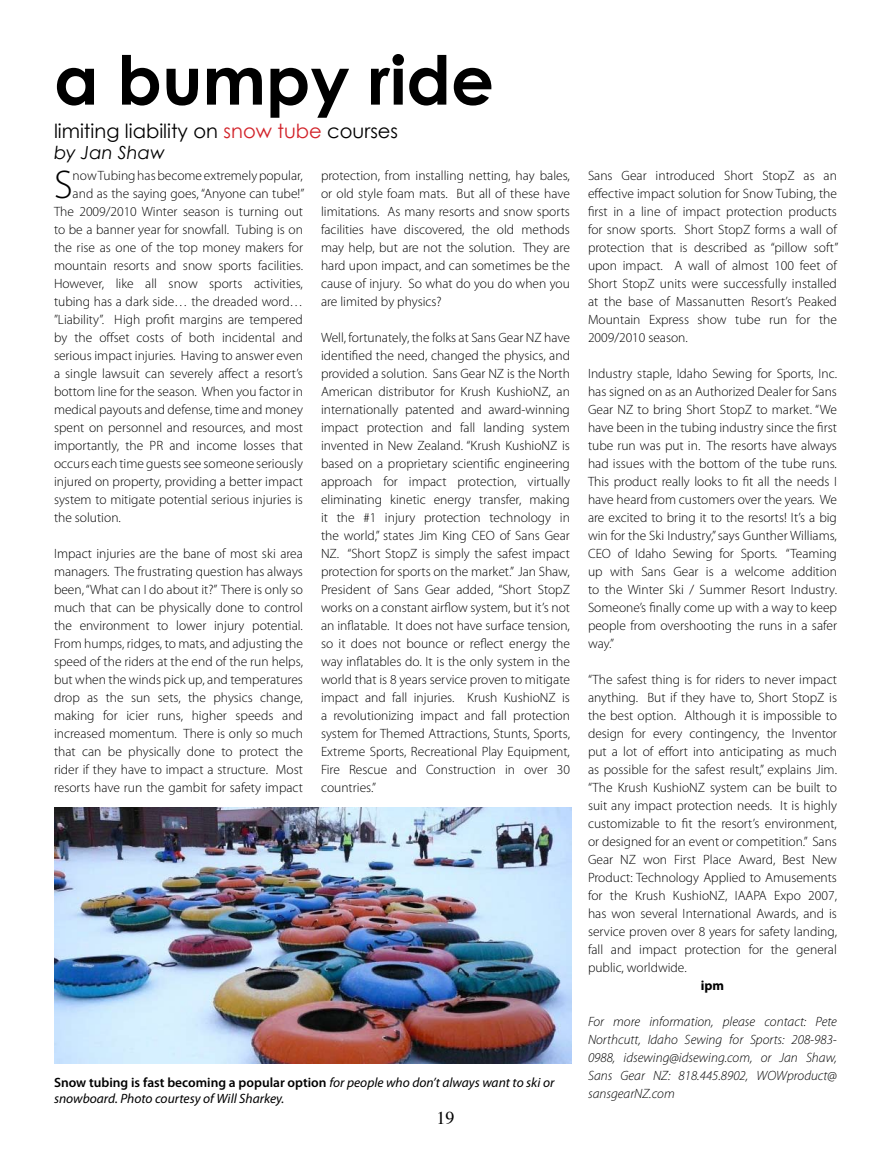
<style>
.page{position:relative;width:891px;height:1161px;background:#fff}
.page>*{position:absolute;margin:0;border:0;box-sizing:border-box;transform-origin:0 0}
.t1{font:700 67.5px "Century Gothic";color:#000}
.t2{font:300 40.2px "Myriad Pro";color:#000}
.t3{font:19.5px "Century Gothic";color:#000}
.t4{font:italic 18px "Century Gothic";color:#000}
.t5{font:18px "Times";color:#000}
.t6{font:300 13.5px/18px "Myriad Pro";color:#000;text-align:justify}
.t7{font:italic 300 13.5px/18px "Myriad Pro";color:#000;text-align:justify}
.t8{font:italic 13.5px/16.2px "Myriad Pro";color:#000}
.t9{font:700 13.5px "Myriad Pro";color:#000}
.s1{color:#d2232a}
.s2{font-weight:600;font-style:normal}
</style>
<div class="page">
<img style="left:54px;top:807px;width:518px;height:257px">
<h1 class="t1" style="left:54px;top:38px;width:442px">a bumpy ride</h1>
<h3 class="t3" style="left:54px;top:119px;width:346px">limiting liability on <span class="s1">snow tube</span> courses</h3>
<h3 class="t4" style="left:54px;top:142px;width:113px">by Jan Shaw</h3>
<h2 class="t2" style="left:54px;top:160px;width:20px">S</h2>
<p class="t6" style="left:73px;top:166px;width:232px">now Tubing has become extremely popular,</p>
<p class="t6" style="left:73px;top:184px;width:233px">and as the saying goes, “Anyone can tube!”</p>
<p class="t6" style="left:54px;top:202px;width:251px">The 2009/2010 Winter season is turning out</p>
<p class="t6" style="left:54px;top:220px;width:250px">to be a banner year for snowfall. Tubing is on</p>
<p class="t6" style="left:54px;top:238px;width:251px">the rise as one of the top money makers for</p>
<p class="t6" style="left:54px;top:256px;width:251px">mountain resorts and snow sports facilities.</p>
<p class="t6" style="left:54px;top:274px;width:251px">However, like all snow sports activities,</p>
<p class="t6" style="left:54px;top:292px;width:251px">tubing has a dark side… the dreaded word…</p>
<p class="t6" style="left:54px;top:310px;width:250px">”Liability”. High profit margins are tempered</p>
<p class="t6" style="left:54px;top:328px;width:251px">by the offset costs of both incidental and</p>
<p class="t6" style="left:54px;top:346px;width:251px">serious impact injuries. Having to answer even</p>
<p class="t6" style="left:54px;top:364px;width:251px">a single lawsuit can severely affect a resort’s</p>
<p class="t6" style="left:54px;top:382px;width:250px">bottom line for the season. When you factor in</p>
<p class="t6" style="left:54px;top:400px;width:251px">medical payouts and defense, time and money</p>
<p class="t6" style="left:54px;top:418px;width:250px">spent on personnel and resources, and most</p>
<p class="t6" style="left:54px;top:436px;width:251px">importantly, the PR and income losses that</p>
<p class="t6" style="left:54px;top:454px;width:250px">occurs each time guests see someone seriously</p>
<p class="t6" style="left:54px;top:472px;width:251px">injured on property, providing a better impact</p>
<p class="t6" style="left:54px;top:490px;width:250px">system to mitigate potential serious injuries is</p>
<p class="t6" style="left:54px;top:508px;width:68px">the solution.</p>
<p class="t6" style="left:54px;top:544px;width:251px">Impact injuries are the bane of most ski area managers. The frustrating question has always been, “What can I do about it?” There is only so much that can be physically done to control the environment to lower injury potential.<br>From humps, ridges, to mats, and adjusting the speed of the riders at the end of the run helps, but when the winds pick up, and temperatures drop as the sun sets, the physics change, making for icier runs, higher speeds and increased momentum. There is only so much that can be physically done to protect the rider if they have to impact a structure. Most resorts have run the gambit for safety impact</p>
<p class="t6" style="left:321px;top:166px;width:251px">protection, from installing netting, hay bales, or old style foam mats. But all of these have limitations. As many resorts and snow sports facilities have discovered, the old methods may help, but are not the solution. They are hard upon impact, and can sometimes be the cause of injury. So what do you do when you are limited by physics?</p>
<p class="t6" style="left:321px;top:328px;width:251px">Well, fortunately, the folks at Sans Gear NZ have identified the need, changed the physics, and provided a solution. Sans Gear NZ is the North American distributor for Krush KushioNZ, an internationally patented and award-winning impact protection and fall landing system invented in New Zealand. “Krush KushioNZ is based on a proprietary scientific engineering approach for impact protection, virtually eliminating kinetic energy transfer, making it the #1 injury protection technology in the world,” states Jim King CEO of Sans Gear NZ. “Short StopZ is simply the safest impact protection for sports on the market.” Jan Shaw, President of Sans Gear added, “Short StopZ works on a constant airflow system, but it’s not an inflatable. It does not have surface tension, so it does not bounce or reflect energy the way inflatables do. It is the only system in the world that is 8 years service proven to mitigate impact and fall injuries. Krush KushioNZ is a revolutionizing impact and fall protection system for Themed Attractions, Stunts, Sports, Extreme Sports, Recreational Play Equipment, Fire Rescue and Construction in over 30 countries.”</p>
<p class="t8" style="left:54px;top:1074px;width:502px"><span class="s2">Snow tubing is fast becoming a popular option</span> for people who don’t always want to ski or snowboard. Photo courtesy of Will Sharkey.</p>
<h3 class="t5" style="left:436px;top:1101px;width:19px">19</h3>
<p class="t6" style="left:588px;top:166px;width:252px">Sans Gear introduced Short StopZ as an effective impact solution for Snow Tubing, the first in a line of impact protection products for snow sports. Short StopZ forms a wall of protection that is described as “pillow soft” upon impact. A wall of almost 100 feet of Short StopZ units were successfully installed at the base of Massanutten Resort’s Peaked Mountain Express show tube run for the 2009/2010 season.</p>
<p class="t6" style="left:588px;top:364px;width:251px">Industry staple, Idaho Sewing for Sports, Inc. has signed on as an Authorized Dealer for Sans Gear NZ to bring Short StopZ to market. “We have been in the tubing industry since the first tube run was put in. The resorts have always had issues with the bottom of the tube runs.<br>This product really looks to fit all the needs I have heard from customers over the years. We are excited to bring it to the resorts! It’s a big win for the Ski Industry,” says Gunther Williams, CEO of Idaho Sewing for Sports. “Teaming up with Sans Gear is a welcome addition to the Winter Ski / Summer Resort Industry.<br>Someone’s finally come up with a way to keep people from overshooting the runs in a safer way.”</p>
<p class="t6" style="left:588px;top:670px;width:251px">“The safest thing is for riders to never impact anything. But if they have to, Short StopZ is the best option. Although it is impossible to design for every contingency, the Inventor put a lot of effort into anticipating as much as possible for the safest result,” explains Jim. “The Krush KushioNZ system can be built to suit any impact protection needs. It is highly customizable to fit the resort’s environment, or designed for an event or competition.” Sans Gear NZ won First Place Award, Best New Product: Technology Applied to Amusements for the Krush KushioNZ, IAAPA Expo 2007, has won several International Awards, and is service proven over 8 years for safety landing, fall and impact protection for the general public, worldwide.</p>
<p class="t9" style="left:701px;top:977px;width:25px">ipm</p>
<p class="t7" style="left:588px;top:1012px;width:251px">For more information, please contact: Pete Northcutt, Idaho Sewing for Sports: 208-983- 0988, idsewing@idsewing.com, or Jan Shaw, Sans Gear NZ: 818.445.8902, WOWproduct@ sansgearNZ.com</p>
</div>
